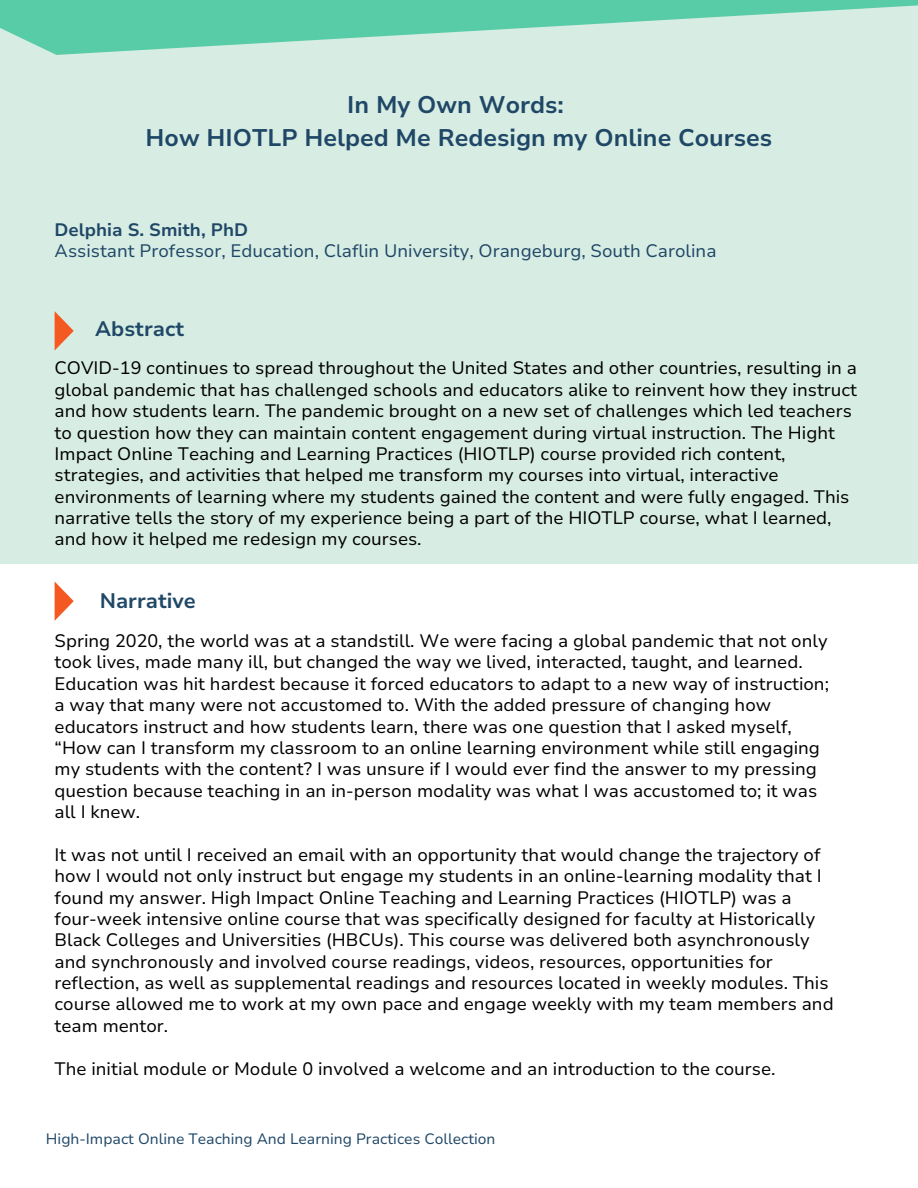
<style>
.page{position:relative;width:918px;height:1188px;background:#fff}
.page>*{position:absolute;margin:0;border:0;box-sizing:border-box;transform-origin:0 0}
.t1{font:700 24px "Nunito Sans 10 pt";color:#1f4766}
.t2{font:700 21px "Nunito Sans 10 pt";color:#1f4766}
.t3{font:18px/21.3px "Nunito Sans 10 pt";color:#000}
.t4{font:18px "Nunito Sans 10 pt";color:#1f4766}
.t5{font:700 18px "Nunito Sans 10 pt";color:#1f4766}
.t6{font:15px "Nunito Sans 10 pt";color:#1f4766}
</style>
<div class="page">
<div style="left:0;top:4px;width:918px;height:560px;background:#d7ece3"></div>
<svg style="left:0;top:0;width:918px;height:55px;fill:#57cca6"></svg>
<svg style="left:55px;top:311px;width:19px;height:39px"></svg>
<svg style="left:55px;top:582px;width:19px;height:39px"></svg>
<p class="t1" style="left:347px;top:89px;width:218px">In My Own Words:</p>
<p class="t1" style="left:146px;top:121px;width:628px">How HIOTLP Helped Me Redesign my Online Courses</p>
<p class="t5" style="left:55px;top:217px;width:195px">Delphia S. Smith, PhD</p>
<p class="t4" style="left:55px;top:239px;width:663px">Assistant Professor, Education, Claflin University, Orangeburg, South Carolina</p>
<p class="t2" style="left:95px;top:315px;width:90px">Abstract</p>
<p class="t3" style="left:55px;top:358px;width:804px">COVID-19 continues to spread throughout the United States and other countries, resulting in a global pandemic that has challenged schools and educators alike to reinvent how they instruct and how students learn. The pandemic brought on a new set of challenges which led teachers to question how they can maintain content engagement during virtual instruction. The Hight Impact Online Teaching and Learning Practices (HIOTLP) course provided rich content, strategies, and activities that helped me transform my courses into virtual, interactive environments of learning where my students gained the content and were fully engaged. This narrative tells the story of my experience being a part of the HIOTLP course, what I learned, and how it helped me redesign my courses.</p>
<p class="t2" style="left:100px;top:587px;width:98px">Narrative</p>
<p class="t3" style="left:55px;top:630px;width:776px">Spring 2020, the world was at a standstill. We were facing a global pandemic that not only took lives, made many ill, but changed the way we lived, interacted, taught, and learned.<br>Education was hit hardest because it forced educators to adapt to a new way of instruction; a way that many were not accustomed to. With the added pressure of changing how educators instruct and how students learn, there was one question that I asked myself, “How can I transform my classroom to an online learning environment while still engaging my students with the content? I was unsure if I would ever find the answer to my pressing question because teaching in an in-person modality was what I was accustomed to; it was all I knew.</p>
<p class="t3" style="left:55px;top:844px;width:781px">It was not until I received an email with an opportunity that would change the trajectory of how I would not only instruct but engage my students in an online-learning modality that I found my answer. High Impact Online Teaching and Learning Practices (HIOTLP) was a four-week intensive online course that was specifically designed for faculty at Historically Black Colleges and Universities (HBCUs). This course was delivered both asynchronously and synchronously and involved course readings, videos, resources, opportunities for reflection, as well as supplemental readings and resources located in weekly modules. This course allowed me to work at my own pace and engage weekly with my team members and team mentor.</p>
<p class="t3" style="left:55px;top:1058px;width:722px">The initial module or Module 0 involved a welcome and an introduction to the course.</p>
<p class="t6" style="left:46px;top:1129px;width:451px">High-Impact Online Teaching And Learning Practices Collection</p>
</div>
